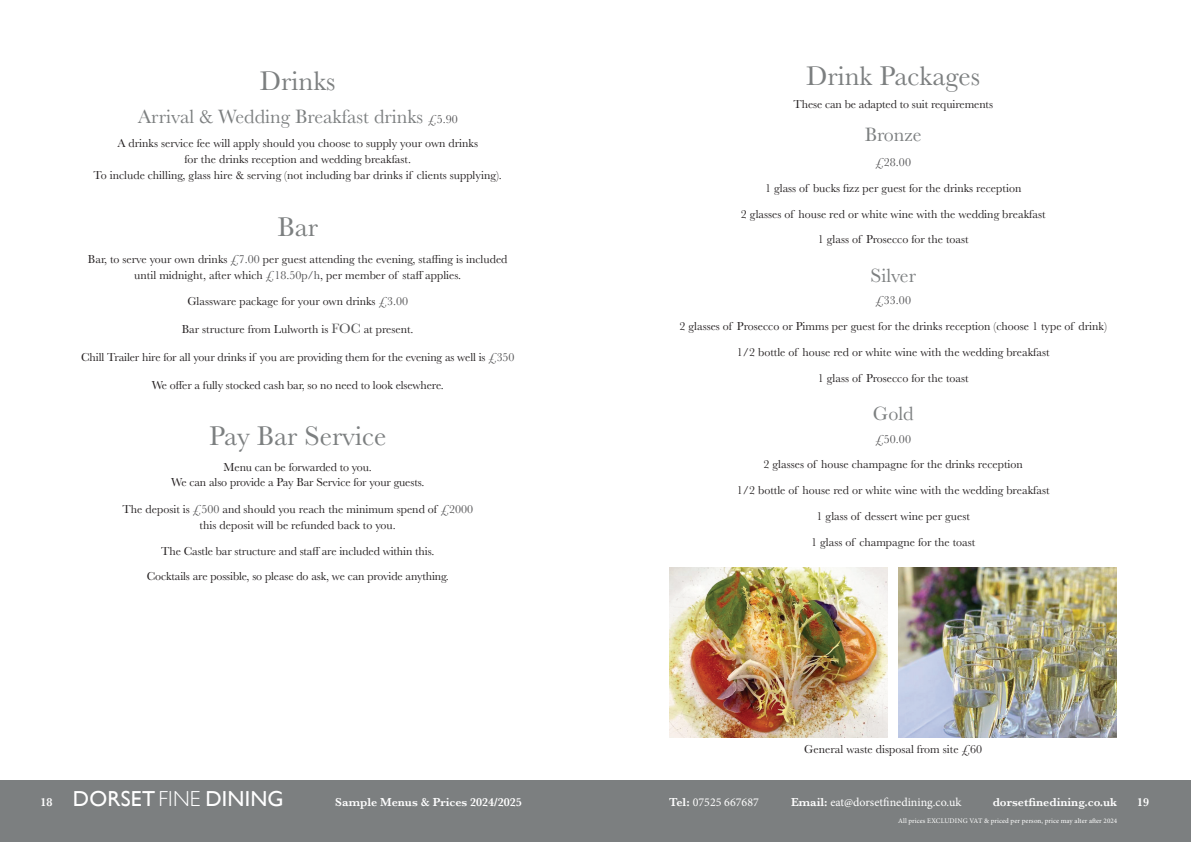
<style>
.page{position:relative;width:1191px;height:842px;background:#fff}
.page>*{position:absolute;margin:0;border:0;box-sizing:border-box;transform-origin:0 0}
.t1{font:28px "Baskerville";color:#7c7f80}
.t2{font:21.7px "Gill Sans";letter-spacing:.01em;color:#fff}
.t3{font:20px "Baskerville";color:#7c7f80}
.t4{font:12px/16px "Baskerville";color:#231f20;text-align:center}
.t5{font:600 12px "Baskerville";color:#fff}
.t6{font:12px "Minion Pro";color:#fff}
.t7{font:12px "Baskerville";color:#505052}
.t8{font:7px "Minion Pro";letter-spacing:.01em;color:#fff}
.s1{font-size:12px;color:#505052}
.s2{color:#505052}
.s3{font-size:14px;color:#505052}
.s4{font-weight:300}
.s5{font-family:"Baskerville";font-weight:600}
</style>
<div class="page">
<div style="left:0;top:780px;width:1191px;height:62px;background:#7c7f80"></div>
<img style="left:669px;top:568px;width:218px;height:169px">
<img style="left:898px;top:568px;width:219px;height:169px">
<p class="t1" style="left:260px;top:63px;width:77px">Drinks</p>
<p class="t3" style="left:138px;top:104px;width:321px">Arrival &amp; Wedding Breakfast drinks <span class="s1">£5.90</span></p>
<p class="t4" style="left:94px;top:136px;width:410px">A drinks service fee will apply should you choose to supply your own drinks<br>for the drinks reception and wedding breakfast.<br>To include chilling, glass hire &amp; serving (not including bar drinks if clients supplying).</p>
<p class="t1" style="left:277px;top:209px;width:42px">Bar</p>
<p class="t4" style="left:88px;top:251px;width:421px">Bar, to serve your own drinks <span class="s2">£7.00</span> per guest attending the evening, staffing is included until midnight, after which <span class="s2">£18.50p/h</span>, per member of staff applies.</p>
<p class="t4" style="left:187px;top:293px;width:222px">Glassware package for your own drinks <span class="s2">£3.00</span></p>
<p class="t4" style="left:182px;top:321px;width:233px">Bar structure from Lulworth is <span class="s3">FOC</span> at present.</p>
<p class="t4" style="left:81px;top:349px;width:435px">Chill Trailer hire for all your drinks if you are providing them for the evening as well is <span class="s2">£350</span></p>
<p class="t4" style="left:152px;top:377px;width:293px">We offer a fully stocked cash bar, so no need to look elsewhere.</p>
<p class="t1" style="left:209px;top:418px;width:178px">Pay Bar Service</p>
<p class="t4" style="left:171px;top:460px;width:255px;line-height:14.4px">Menu can be forwarded to you.<br>We can also provide a Pay Bar Service for your guests.</p>
<p class="t4" style="left:122px;top:501px;width:352px">The deposit is <span class="s2">£500</span> and should you reach the minimum spend of <span class="s2">£2000 </span>this deposit will be refunded back to you.</p>
<p class="t4" style="left:161px;top:543px;width:275px">The Castle bar structure and staff are included within this.</p>
<p class="t4" style="left:147px;top:569px;width:304px">Cocktails are possible, so please do ask, we can provide anything.</p>
<p class="t1" style="left:806px;top:58px;width:175px">Drink Packages</p>
<p class="t4" style="left:793px;top:97px;width:201px">These can be adapted to suit requirements</p>
<p class="t3" style="left:864px;top:122px;width:58px">Bronze</p>
<p class="t7" style="left:875px;top:155px;width:37px">£28.00</p>
<p class="t4" style="left:765px;top:180px;width:258px">1 glass of bucks fizz per guest for the drinks reception</p>
<p class="t4" style="left:741px;top:206px;width:306px">2 glasses of house red or white wine with the wedding breakfast</p>
<p class="t4" style="left:817px;top:232px;width:152px">1 glass of Prosecco for the toast</p>
<p class="t3" style="left:870px;top:262px;width:47px">Silver</p>
<p class="t7" style="left:875px;top:293px;width:37px">£33.00</p>
<p class="t4" style="left:679px;top:318px;width:429px">2 glasses of Prosecco or Pimms per guest for the drinks reception (choose 1 type of drink)</p>
<p class="t4" style="left:737px;top:344px;width:314px">1/2 bottle of house red or white wine with the wedding breakfast</p>
<p class="t4" style="left:817px;top:370px;width:152px">1 glass of Prosecco for the toast</p>
<p class="t3" style="left:873px;top:401px;width:42px">Gold</p>
<p class="t7" style="left:875px;top:431px;width:37px">£50.00</p>
<p class="t4" style="left:763px;top:457px;width:261px">2 glasses of house champagne for the drinks reception</p>
<p class="t4" style="left:737px;top:482px;width:314px">1/2 bottle of house red or white wine with the wedding breakfast</p>
<p class="t4" style="left:816px;top:508px;width:155px">1 glass of dessert wine per guest</p>
<p class="t4" style="left:811px;top:534px;width:166px">1 glass of champagne for the toast</p>
<p class="t4" style="left:804px;top:741px;width:179px">General waste disposal from site £60</p>
<h2 class="t2" style="left:73px;top:786px;width:212px">DORSET <span class="s4">FINE</span> DINING</h2>
<p class="t5" style="left:41px;top:794px;width:13px">18</p>
<p class="t5" style="left:335px;top:794px;width:188px">Sample Menus &amp; Prices 2024/2025</p>
<p class="t6" style="left:669px;top:794px;width:91px"><span class="s5">Tel:</span> 07525 667687</p>
<p class="t6" style="left:791px;top:794px;width:172px"><span class="s5">Email:</span> eat@dorsetfinedining.co.uk</p>
<p class="t5" style="left:992px;top:794px;width:126px">dorsetfinedining.co.uk</p>
<p class="t5" style="left:1137px;top:794px;width:13px">19</p>
<p class="t8" style="left:898px;top:816px;width:220px">All prices EXCLUDING VAT &amp; priced per person, price may alter after 2024</p>
</div>
